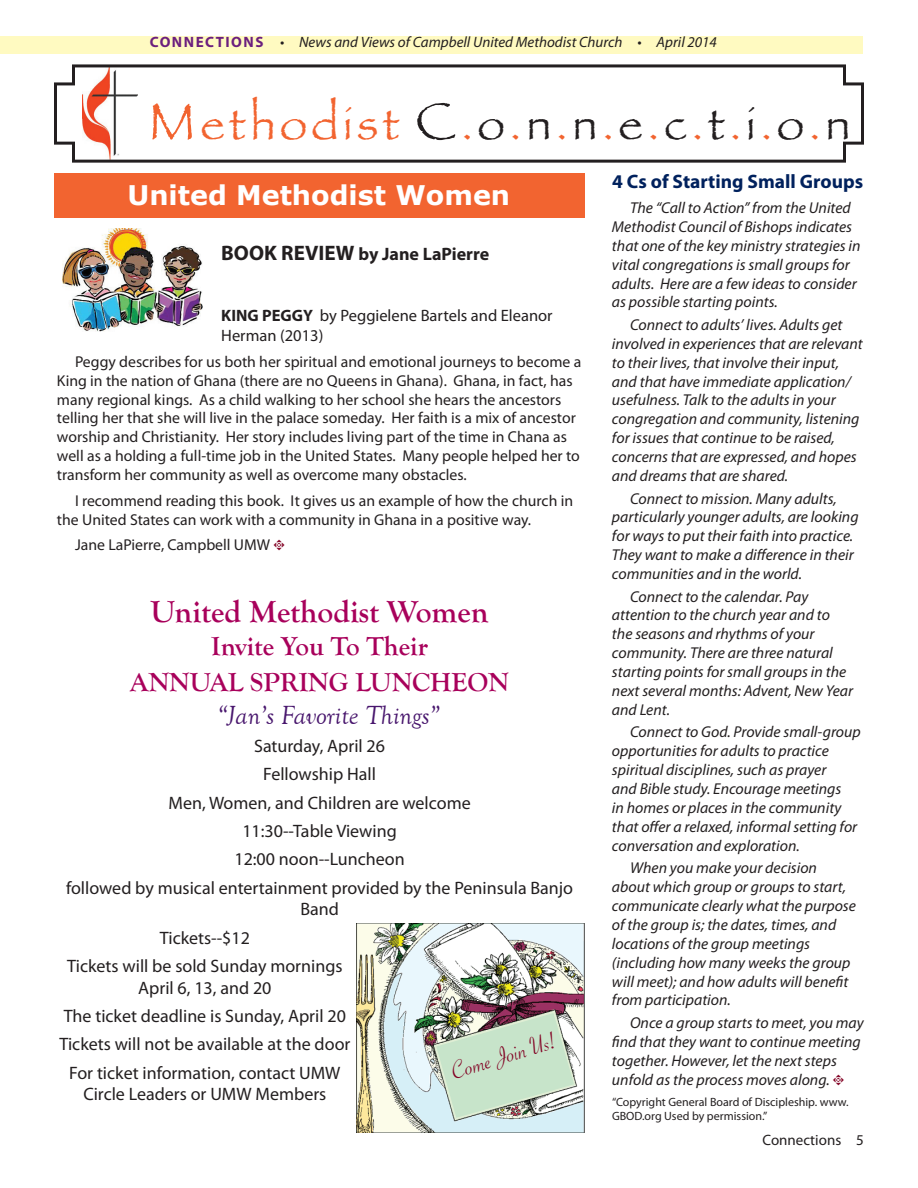
<style>
.page{position:relative;width:918px;height:1188px;background:#fff}
.page>*{position:absolute;margin:0;border:0;box-sizing:border-box;transform-origin:0 0}
.t1{font:45px "Papyrus";letter-spacing:.1em;color:#f26430}
.t2{font:700 31.5px "Goudy Old Style T";color:#a8015b}
.t3{font:700 27px/36px "Goudy Old Style T";color:#a8015b;text-align:center}
.t4{font:italic 27px "Goudy Old Style T";color:#48166d}
.t5{font:700 27px "Verdana";color:#fff}
.t6{font:27px "Savoye Let Plain";color:#820123}
.t7{font:700 19.5px "Myriad Pro";color:#00215d}
.t8{font:18px/28.3px "Myriad Pro";color:#231f20;text-align:center}
.t9{font:700 18px "Myriad Pro";color:#231f20}
.t10{font:16.5px/19.8px "Myriad Pro";color:#231f20}
.t11{font:italic 15.75px/18.9px "Myriad Pro";color:#231f20}
.t12{font:15.75px/18.9px "Myriad Pro";color:#231f20}
.t13{font:italic 15px "Myriad Pro";color:#231f20}
.t14{font:15px "Myriad Pro";color:#231f20}
.t15{font:12px/14.4px "Myriad Pro";color:#231f20}
.s1{font-weight:700;font-style:normal;color:#6b1f7e}
.s2{font-size:54px}
.s3{font-size:54px;color:#231f20}
.s4{color:#231f20}
.s5{font-size:21px}
.s6{font-weight:700}
.s7{font-family:"Type Embellishments One Let Plain";font-size:15px;color:#820123}
.s8{font-family:"Type Embellishments One Let Plain";font-style:normal;font-size:15px;color:#820123}
</style>
<div class="page">
<div style="left:0;top:36px;width:863px;height:18px;background:#fffac1"></div>
<svg style="left:54px;top:64px;width:810px;height:99px"></svg>
<div style="left:54px;top:173px;width:531px;height:45px;background:#f26430"></div>
<img style="left:62px;top:229px;width:140px;height:102px">
<img style="left:356px;top:923px;width:229px;height:210px">
<svg style="left:436px;top:1013px;width:138px;height:105px;background:#bed1be"></svg>
<p class="t13" style="left:150px;top:33px;width:569px"><span class="s1">CONNECTIONS</span> • News and Views of Campbell United Methodist Church • April 2014</p>
<h1 class="t1" style="left:149px;top:97px;width:703px"><span class="s2">M</span>ethodist <span class="s3">C</span>.<span class="s4">o</span>.<span class="s4">n</span>.<span class="s4">n</span>.<span class="s4">e</span>.<span class="s4">c</span>.<span class="s4">t</span>.<span class="s4">i</span>.<span class="s4">o</span>.<span class="s4">n</span></h1>
<h3 class="t5" style="left:127px;top:176px;width:384px">United Methodist Women</h3>
<p class="t9" style="left:221px;top:242px;width:270px"><span class="s5">BOOK REVIEW</span> by Jane LaPierre</p>
<p class="t10" style="left:221px;top:306px;width:333px"><span class="s6">KING PEGGY</span> by Peggielene Bartels and Eleanor<br>Herman (2013)</p>
<p class="t12" style="left:57px;top:352px;width:526px;text-indent:18px">Peggy describes for us both her spiritual and emotional journeys to become a King in the nation of Ghana (there are no Queens in Ghana). Ghana, in fact, has many regional kings. As a child walking to her school she hears the ancestors telling her that she will live in the palace someday. Her faith is a mix of ancestor worship and Christianity. Her story includes living part of the time in Chana as well as a holding a full-time job in the United States. Many people helped her to transform her community as well as overcome many obstacles.</p>
<p class="t12" style="left:57px;top:491px;width:518px;text-indent:18px">I recommend reading this book. It gives us an example of how the church in the United States can work with a community in Ghana in a positive way.</p>
<p class="t12" style="left:75px;top:535px;width:212px">Jane LaPierre, Campbell UMW <span class="s7">t</span></p>
<h2 class="t2" style="left:150px;top:594px;width:340px">United Methodist Women</h2>
<h3 class="t3" style="left:130px;top:629px;width:380px">Invite You To Their<br>ANNUAL SPRING LUNCHEON</h3>
<h3 class="t4" style="left:217px;top:700px;width:224px">“Jan’s Favorite Things”</h3>
<p class="t8" style="left:66px;top:731px;width:509px">Saturday, April 26<br>Fellowship Hall<br>Men, Women, and Children are welcome<br>11:30--Table Viewing<br>12:00 noon--Luncheon<br>followed by musical entertainment provided by the Peninsula Banjo</p>
<p class="t8" style="left:300px;top:895px;width:40px">Band</p>
<p class="t8" style="left:67px;top:923px;width:277px">Tickets--$12<br>Tickets will be sold Sunday mornings</p>
<p class="t8" style="left:59px;top:973px;width:293px">April 6, 13, and 20<br>The ticket deadline is Sunday, April 20<br>Tickets will not be available at the door For ticket information, contact UMW</p>
<p class="t8" style="left:83px;top:1080px;width:245px">Circle Leaders or UMW Members</p>
<h3 class="t6" style="left:447px;top:1054px;width:110px;rotate:-17deg">Come Join Us!</h3>
<p class="t7" style="left:612px;top:169px;width:253px">4 Cs of Starting Small Groups</p>
<p class="t11" style="left:612px;top:198px;width:250px;text-indent:18px">The “Call to Action” from the United Methodist Council of Bishops indicates that one of the key ministry strategies in vital congregations is small groups for adults. Here are a few ideas to consider as possible starting points.</p>
<p class="t11" style="left:612px;top:315px;width:252px;text-indent:18px">Connect to adults’ lives. Adults get involved in experiences that are relevant to their lives, that involve their input, and that have immediate application/ usefulness. Talk to the adults in your congregation and community, listening for issues that continue to be raised, concerns that are expressed, and hopes and dreams that are shared.</p>
<p class="t11" style="left:612px;top:489px;width:248px;text-indent:18px">Connect to mission. Many adults, particularly younger adults, are looking for ways to put their faith into practice.<br>They want to make a difference in their communities and in the world.</p>
<p class="t11" style="left:612px;top:587px;width:243px;text-indent:18px">Connect to the calendar. Pay attention to the church year and to the seasons and rhythms of your community. There are three natural starting points for small groups in the next several months: Advent, New Year and Lent.</p>
<p class="t11" style="left:612px;top:722px;width:250px;text-indent:18px">Connect to God. Provide small-group opportunities for adults to practice spiritual disciplines, such as prayer<br>and Bible study. Encourage meetings<br>in homes or places in the community that offer a relaxed, informal setting for conversation and exploration.</p>
<p class="t11" style="left:612px;top:858px;width:245px;text-indent:18px">When you make your decision about which group or groups to start, communicate clearly what the purpose of the group is; the dates, times, and locations of the group meetings (including how many weeks the group will meet); and how adults will benefit from participation.</p>
<p class="t11" style="left:612px;top:1013px;width:253px;text-indent:18px">Once a group starts to meet, you may find that they want to continue meeting together. However, let the next steps unfold as the process moves along. <span class="s8">t</span></p>
<p class="t15" style="left:612px;top:1094px;width:238px">“Copyright General Board of Discipleship. www.<br>GBOD.org Used by permission.”</p>
<p class="t14" style="left:762px;top:1131px;width:103px">Connections 5</p>
</div>
